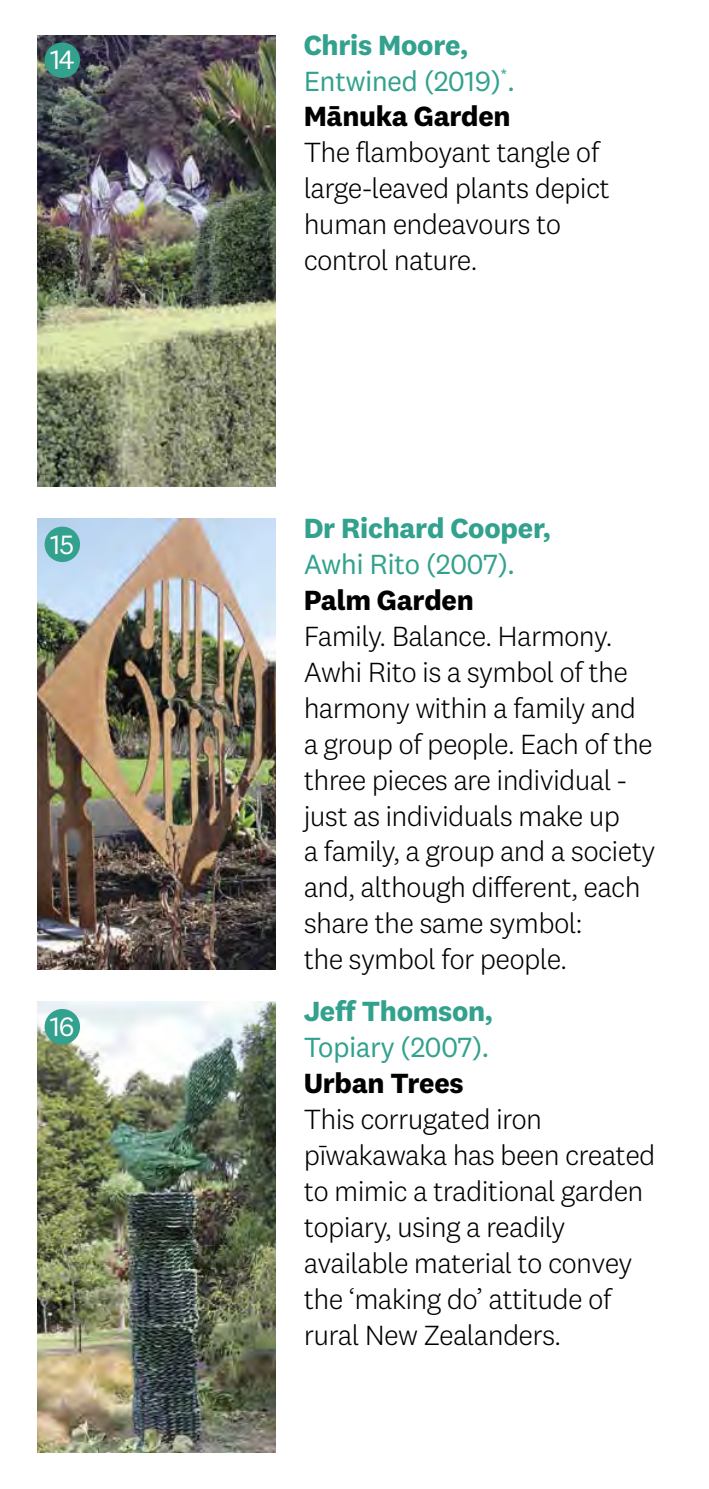
<style>
.page{position:relative;width:709px;height:1489px;background:#fff}
.page>*{position:absolute;margin:0;border:0;box-sizing:border-box;transform-origin:0 0}
.t1{font:300 28.75px/36px "National 2";letter-spacing:-.025em;color:#000}
.t2{font:28.75px/36px "National 2";letter-spacing:-.025em;color:#32a18d}
.t3{font:700 28.75px "National 2";letter-spacing:-.01em;color:#32a18d}
.t4{font:700 28.75px "National 2";letter-spacing:-.01em;color:#000}
.t5{font:27.5px "National 2";color:#fff}
.s1{font-weight:700}
.s2{font-weight:700;color:#000}
</style>
<div class="page">
<img style="left:38px;top:35px;width:238px;height:451px">
<img style="left:38px;top:1001px;width:238px;height:451px">
<img style="left:38px;top:518px;width:238px;height:451px">
<div style="left:45px;top:42px;width:35px;height:36px;background:#32a18d;border-radius:50%"></div>
<div style="left:45px;top:526px;width:35px;height:36px;background:#32a18d;border-radius:50%"></div>
<div style="left:45px;top:1008px;width:35px;height:36px;background:#32a18d;border-radius:50%"></div>
<p class="t5" style="left:50px;top:43px;width:26px">14</p>
<p class="t5" style="left:50px;top:527px;width:26px">15</p>
<p class="t5" style="left:50px;top:1009px;width:26px">16</p>
<p class="t2" style="left:304px;top:26px;width:213px"><span class="s1">Chris Moore,<br></span>Entwined (2019)<sup>*</sup>.<br><span class="s2">Mānuka Garden</span></p>
<p class="t1" style="left:304px;top:134px;width:308px">The flamboyant tangle of large-leaved plants depict human endeavours to control nature.</p>
<p class="t3" style="left:304px;top:510px;width:249px">Dr Richard Cooper,</p>
<p class="t2" style="left:304px;top:545px;width:213px">Awhi Rito (2007).</p>
<p class="t4" style="left:304px;top:582px;width:172px">Palm Garden</p>
<p class="t1" style="left:304px;top:617px;width:353px">Family. Balance. Harmony.<br>Awhi Rito is a symbol of the harmony within a family and a group of people. Each of the three pieces are individual - just as individuals make up<br>a family, a group and a society and, although different, each share the same symbol:<br>the symbol for people.</p>
<p class="t3" style="left:304px;top:993px;width:191px">Jeff Thomson,</p>
<p class="t2" style="left:304px;top:1028px;width:187px">Topiary (2007).</p>
<p class="t4" style="left:304px;top:1065px;width:161px">Urban Trees</p>
<p class="t1" style="left:304px;top:1100px;width:353px">This corrugated iron pīwakawaka has been created to mimic a traditional garden topiary, using a readily available material to convey the ‘making do’ attitude of rural New Zealanders.</p>
</div>
